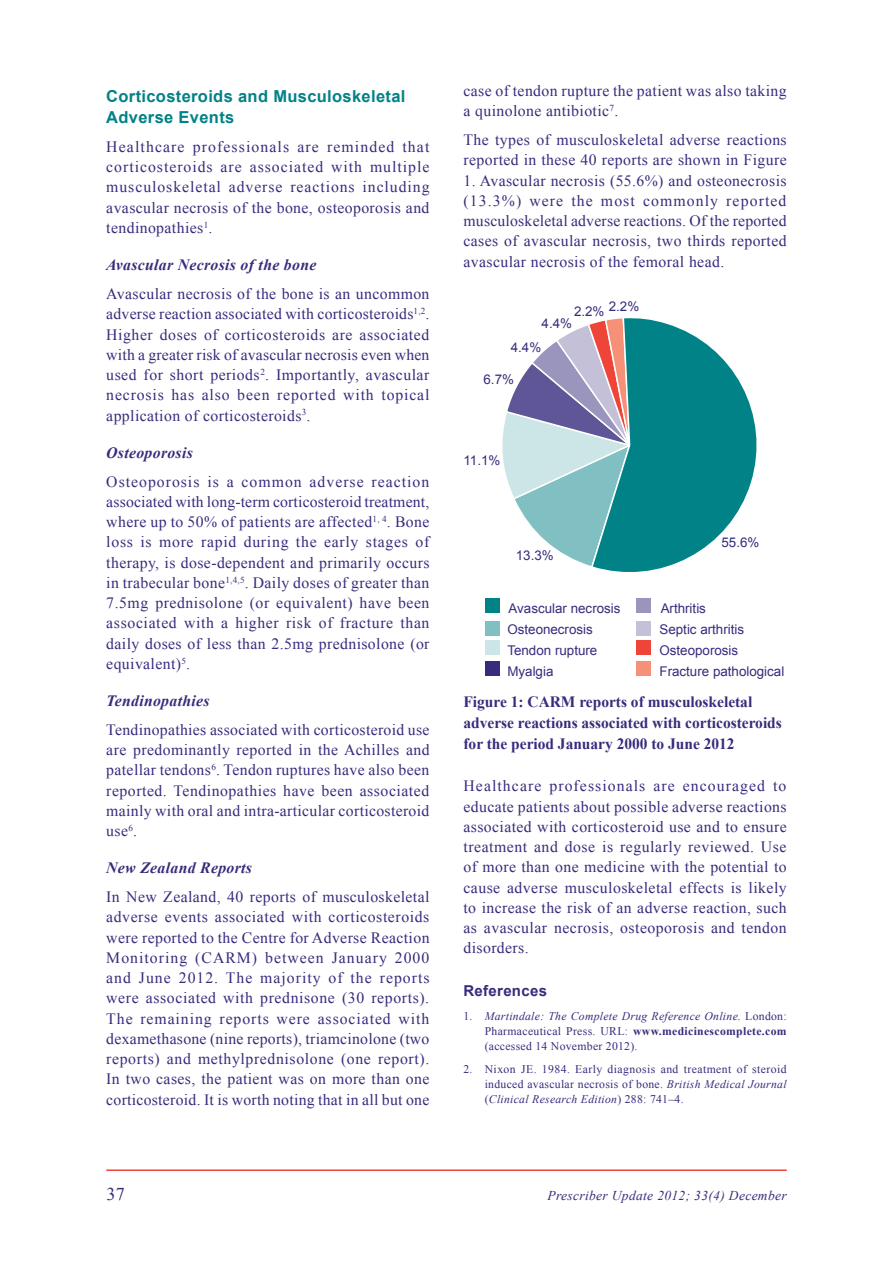
<style>
.page{position:relative;width:893px;height:1263px;background:#fff}
.page>*{position:absolute;margin:0;border:0;box-sizing:border-box;transform-origin:0 0}
.t1{font:18px "Times New Roman";color:#362c7c}
.t2{font:700 16.5px/21px "Arial";letter-spacing:.02em;color:#008287}
.t3{font:15.75px/20.2px "Times New Roman";letter-spacing:.025em;color:#362c7c;text-align:justify}
.t4{font:700 15.75px/21px "Times New Roman";color:#362c7c}
.t5{font:italic 700 15.75px "Times New Roman";letter-spacing:.02em;color:#362c7c}
.t6{font:700 15px "Arial";letter-spacing:.02em;color:#362c7c}
.t7{font:italic 13.5px "Times New Roman";letter-spacing:.025em;color:#362c7c}
.t8{font:13.35px/21px "Arial";color:#362c7c}
.t9{font:11.7px/15px "Times New Roman";letter-spacing:.025em;color:#362c7c;text-align:justify}
.s1{font-style:italic}
.s2{font-weight:700}
</style>
<div class="page">
<hr style="left:106px;top:1169px;width:681px;height:2px;background:#ef4438">
<svg style="left:502px;top:325px;width:88px;height:241px"></svg>
<svg style="left:590px;top:318px;width:167px;height:254px"></svg>
<div style="left:637px;top:641px;width:14px;height:14px;background:#ef4438"></div>
<div style="left:637px;top:662px;width:14px;height:14px;background:#f69077"></div>
<div style="left:637px;top:621px;width:14px;height:14px;background:#c3c0d8"></div>
<div style="left:637px;top:599px;width:14px;height:14px;background:#9a95bd"></div>
<div style="left:485px;top:641px;width:14px;height:14px;background:#cce6e7"></div>
<div style="left:485px;top:662px;width:14px;height:14px;background:#362c7c"></div>
<div style="left:485px;top:621px;width:14px;height:14px;background:#80c0c3"></div>
<div style="left:485px;top:599px;width:14px;height:14px;background:#008287"></div>
<p class="t2" style="left:106px;top:86px;width:301px">Corticosteroids and Musculoskeletal<br>Adverse Events</p>
<p class="t3" style="left:106px;top:136px;width:325px">Healthcare professionals are reminded that corticosteroids are associated with multiple musculoskeletal adverse reactions including avascular necrosis of the bone, osteoporosis and tendinopathies<sup>1</sup>.</p>
<p class="t5" style="left:106px;top:254px;width:212px">Avascular Necrosis of the bone</p>
<p class="t3" style="left:106px;top:283px;width:325px">Avascular necrosis of the bone is an uncommon adverse reaction associated with corticosteroids<sup>1,2</sup>.<br>Higher doses of corticosteroids are associated with a greater risk of avascular necrosis even when used for short periods<sup>2</sup>. Importantly, avascular necrosis has also been reported with topical application of corticosteroids<sup>3</sup>.</p>
<p class="t5" style="left:106px;top:441px;width:88px">Osteoporosis</p>
<p class="t3" style="left:106px;top:471px;width:325px">Osteoporosis is a common adverse reaction associated with long-term corticosteroid treatment, where up to 50% of patients are affected<sup>1,</sup> <sup>4</sup>. Bone loss is more rapid during the early stages of therapy, is dose-dependent and primarily occurs in trabecular bone<sup>1,4,5</sup>. Daily doses of greater than 7.5mg prednisolone (or equivalent) have been associated with a higher risk of fracture than daily doses of less than 2.5mg prednisolone (or equivalent)<sup>5</sup>.</p>
<p class="t5" style="left:106px;top:690px;width:105px">Tendinopathies</p>
<p class="t3" style="left:106px;top:719px;width:325px">Tendinopathies associated with corticosteroid use are predominantly reported in the Achilles and patellar tendons<sup>6</sup>. Tendon ruptures have also been reported. Tendinopathies have been associated mainly with oral and intra-articular corticosteroid use<sup>6</sup>.</p>
<p class="t5" style="left:106px;top:857px;width:147px">New Zealand Reports</p>
<p class="t3" style="left:106px;top:886px;width:325px">In New Zealand, 40 reports of musculoskeletal adverse events associated with corticosteroids were reported to the Centre for Adverse Reaction Monitoring (CARM) between January 2000 and June 2012. The majority of the reports were associated with prednisone (30 reports).<br>The remaining reports were associated with dexamethasone (nine reports), triamcinolone (two reports) and methylprednisolone (one report).<br>In two cases, the patient was on more than one corticosteroid. It is worth noting that in all but one</p>
<p class="t3" style="left:463px;top:80px;width:325px">case of tendon rupture the patient was also taking a quinolone antibiotic<sup>7</sup>.</p>
<p class="t3" style="left:463px;top:129px;width:325px">The types of musculoskeletal adverse reactions reported in these 40 reports are shown in Figure</p>
<p class="t3" style="left:463px;top:170px;width:325px">1. Avascular necrosis (55.6%) and osteonecrosis (13.3%) were the most commonly reported musculoskeletal adverse reactions. Of the reported cases of avascular necrosis, two thirds reported avascular necrosis of the femoral head.</p>
<p class="t8" style="left:574px;top:299px;width:67px">2.2% 2.2%</p>
<p class="t8" style="left:542px;top:313px;width:32px">4.4%</p>
<p class="t8" style="left:511px;top:336px;width:32px">4.4%</p>
<p class="t8" style="left:484px;top:369px;width:32px">6.7%</p>
<p class="t8" style="left:463px;top:449px;width:38px">11.1%</p>
<p class="t8" style="left:516px;top:545px;width:39px">13.3%</p>
<p class="t8" style="left:507px;top:598px;width:115px">Avascular necrosis<br>Osteonecrosis<br>Tendon rupture<br>Myalgia</p>
<p class="t8" style="left:721px;top:532px;width:39px">55.6%</p>
<p class="t8" style="left:659px;top:598px;width:126px">Arthritis<br>Septic arthritis<br>Osteoporosis<br>Fracture pathological</p>
<p class="t4" style="left:463px;top:691px;width:320px">Figure 1: CARM reports of musculoskeletal adverse reactions associated with corticosteroids for the period January 2000 to June 2012</p>
<p class="t3" style="left:463px;top:776px;width:325px">Healthcare professionals are encouraged to educate patients about possible adverse reactions associated with corticosteroid use and to ensure treatment and dose is regularly reviewed. Use of more than one medicine with the potential to cause adverse musculoskeletal effects is likely to increase the risk of an adverse reaction, such as avascular necrosis, osteoporosis and tendon disorders.</p>
<p class="t6" style="left:463px;top:981px;width:85px">References</p>
<p class="t9" style="left:485px;top:1008px;width:303px;text-indent:-21px">1. <span class="s1">Martindale: The Complete Drug Reference Online.</span> London:<br>Pharmaceutical Press. URL: <span class="s2">www.medicinescomplete.com </span>(accessed 14 November 2012).</p>
<p class="t9" style="left:485px;top:1062px;width:303px;text-indent:-21px">2. Nixon JE. 1984. Early diagnosis and treatment of steroid induced avascular necrosis of bone. <span class="s1">British Medical Journal </span>(<span class="s1">Clinical Research Edition</span>) 288: 741–4.</p>
<p class="t1" style="left:106px;top:1182px;width:20px">37</p>
<p class="t7" style="left:548px;top:1186px;width:241px">Prescriber Update 2012; 33(4) December</p>
</div>
